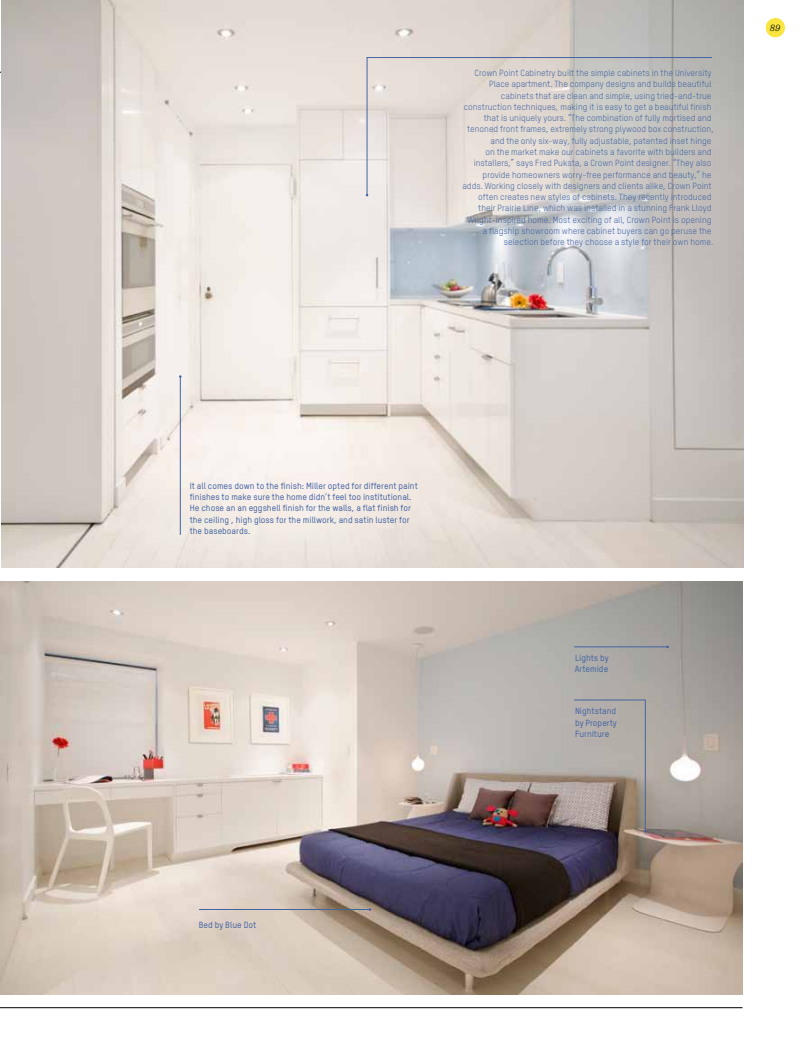
<style>
.page{position:relative;width:810px;height:1064px;background:#fff}
.page>*{position:absolute;margin:0;border:0;box-sizing:border-box;transform-origin:0 0}
.t1{font:italic 300 10px "Sentinel";color:#000}
.t2{font:8.75px/11.2px "TSTARPRO";color:#4364a2;text-align:right}
.t3{font:500 8.75px/11.2px "TSTARPRO";color:#4364a2}
</style>
<div class="page">
<hr style="left:0;top:1007px;width:742px;height:1px;background:#000">
<div style="left:766px;top:18px;width:19px;height:19px;background:#f9e440;border-radius:50%"></div>
<hr style="left:0;top:72px;width:742px;height:1px;background:#000">
<img style="left:1px;top:0;width:743px;height:567px">
<img style="left:0;top:581px;width:742px;height:413px">
<hr style="left:180px;top:376px;width:1px;height:158px;background:#4364a2">
<hr style="left:574px;top:646px;width:94px;height:1px;background:#4364a2">
<svg style="left:574px;top:699px;width:73px;height:133px;background:#a39a94"></svg>
<hr style="left:199px;top:908px;width:171px;height:1px;background:#4364a2">
<svg style="left:366px;top:57px;width:347px;height:139px;background:#d5d0cb"></svg>
<p class="t2" style="left:462px;top:67px;width:253px">Crown Point Cabinetry built the simple cabinets in the University Place apartment. The company designs and builds beautiful cabinets that are clean and simple, using tried-and-true construction techniques, making it is easy to get a beautiful finish that is uniquely yours. “The combination of fully mortised and tenoned front frames, extremely strong plywood box construction, and the only six-way, fully adjustable, patented inset hinge<br>on the market make our cabinets a favorite with builders and installers,” says Fred Puksta, a Crown Point designer. “They also provide homeowners worry-free performance and beauty,” he adds. Working closely with designers and clients alike, Crown Point often creates new styles of cabinets. They recently introduced their Prairie Line, which was installed in a stunning Frank Lloyd Wright-inspired home. Most exciting of all, Crown Point is opening<br>a flagship showroom where cabinet buyers can go peruse the selection before they choose a style for their own home.</p>
<p class="t1" style="left:770px;top:20px;width:12px">89</p>
<p class="t3" style="left:190px;top:480px;width:230px">It all comes down to the finish: Miller opted for different paint finishes to make sure the home didn’t feel too institutional.<br>He chose an an eggshell finish for the walls, a flat finish for the ceiling , high gloss for the millwork, and satin luster for the baseboards.</p>
<p class="t3" style="left:199px;top:918px;width:59px">Bed by Blue Dot</p>
<p class="t3" style="left:575px;top:652px;width:36px">Lights by<br>Artemide</p>
<p class="t3" style="left:575px;top:705px;width:43px;text-align:justify">Nightstand by Property Furniture</p>
</div>
